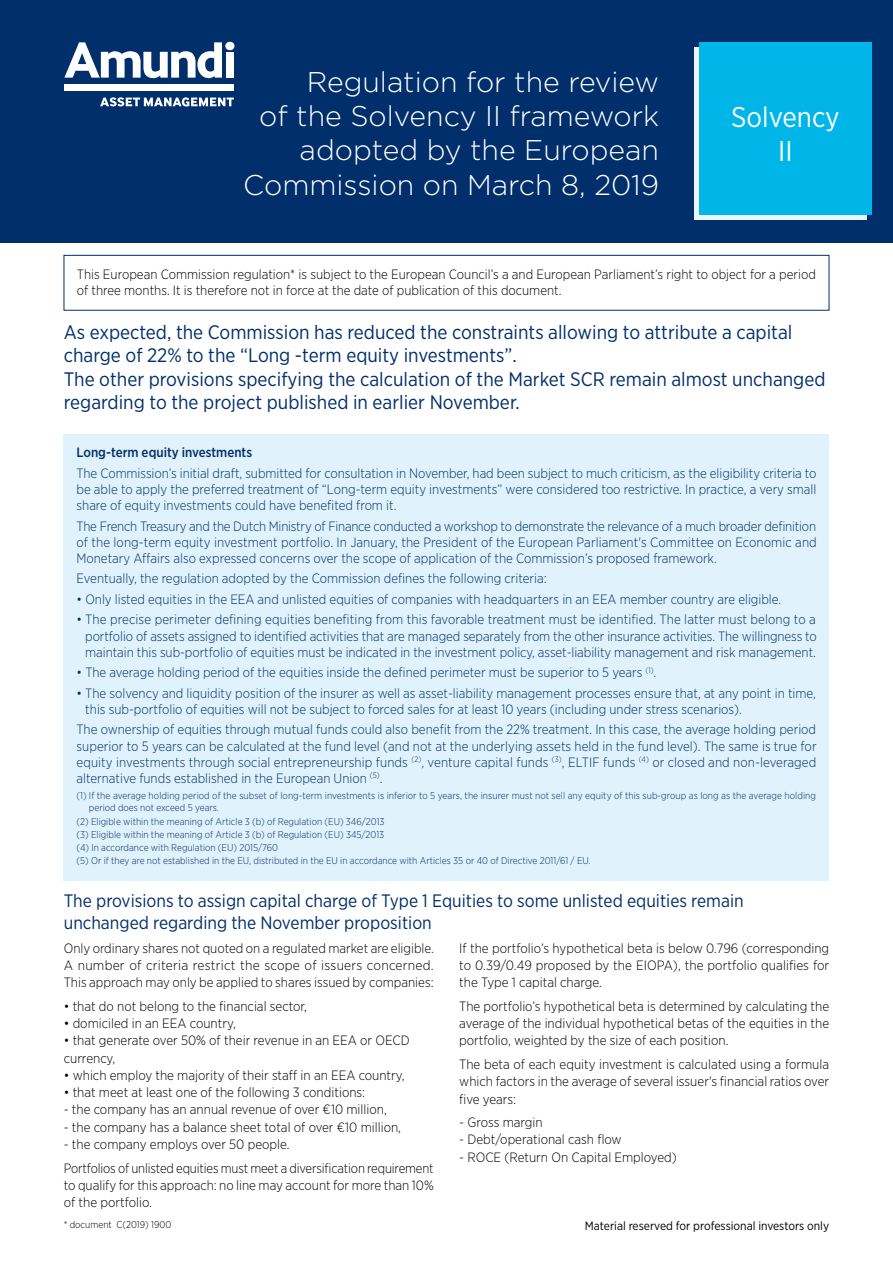
<style>
.page{position:relative;width:893px;height:1263px;background:#fff}
.page>*{position:absolute;margin:0;border:0;box-sizing:border-box;transform-origin:0 0}
.t1{font:300 28.5px/34.2px "Gotham";color:#fff;text-align:right}
.t2{font:28.5px/34.2px "Gotham Narrow";color:#fff;text-align:center}
.t3{font:19.5px/23.4px "Gotham Narrow";color:#002f6b}
.t4{font:18px/21.6px "Gotham Narrow";color:#002f6b}
.t5{font:300 13.5px/16.2px "Gotham Narrow";color:#002f6b;text-align:justify}
.t6{font:300 13.5px/17.2px "Gotham Narrow";color:#000;text-align:justify}
.t7{font:500 13.5px "Gotham Narrow";color:#002f6b}
.t8{font:12px "Gotham Narrow";color:#000}
.t9{font:300 9.9px/13.2px "Gotham Narrow";color:#002f6b}
.t10{font:300 9.9px "Gotham Narrow";color:#000}
</style>
<div class="page">
<div style="left:0;top:0;width:893px;height:242px;background:#002f6b"></div>
<svg style="left:64px;top:42px;width:158px;height:36px"></svg>
<div style="left:225px;top:42px;width:9px;height:8px;background:#fff;border-radius:50%"></div>
<div style="left:226px;top:52px;width:8px;height:26px;background:#fff"></div>
<div style="left:65px;top:84px;width:169px;height:7px;background:#fff"></div>
<svg style="left:100px;top:97px;width:134px;height:10px"></svg>
<div style="left:694px;top:47px;width:173px;height:172px;background:#ebf6fc"></div>
<div style="left:699px;top:43px;width:173px;height:172px;background:#00b6e8"></div>
<div style="left:64px;top:434px;width:765px;height:446px;background:#e0f2fb"></div>
<div style="left:64px;top:255px;width:765px;height:55px;border:1px solid #002f6b"></div>
<h1 class="t1" style="left:243px;top:64px;width:417px">Regulation for the review<br>of the Solvency II framework adopted by the European<br>Commission on March 8, 2019</h1>
<h1 class="t2" style="left:731px;top:99px;width:110px">Solvency<br>II</h1>
<p class="t6" style="left:77px;top:266px;width:740px;line-height:16.2px">This European Commission regulation* is subject to the European Council’s a and European Parliament’s right to object for a period of three months. It is therefore not in force at the date of publication of this document.</p>
<p class="t3" style="left:64px;top:320px;width:763px">As expected, the Commission has reduced the constraints allowing to attribute a capital charge of 22% to the “Long -term equity investments”.<br>The other provisions specifying the calculation of the Market SCR remain almost unchanged regarding to the project published in earlier November.</p>
<p class="t7" style="left:77px;top:444px;width:177px">Long-term equity investments</p>
<p class="t5" style="left:77px;top:465px;width:742px">The Commission’s initial draft, submitted for consultation in November, had been subject to much criticism, as the eligibility criteria to be able to apply the preferred treatment of “Long-term equity investments” were considered too restrictive. In practice, a very small share of equity investments could have benefited from it.</p>
<p class="t5" style="left:77px;top:517px;width:742px">The French Treasury and the Dutch Ministry of Finance conducted a workshop to demonstrate the relevance of a much broader definition of the long-term equity investment portfolio. In January, the President of the European Parliament's Committee on Economic and Monetary Affairs also expressed concerns over the scope of application of the Commission’s proposed framework.</p>
<p class="t5" style="left:77px;top:570px;width:472px">Eventually, the regulation adopted by the Commission defines the following criteria:</p>
<p class="t5" style="left:77px;top:591px;width:706px">• Only listed equities in the EEA and unlisted equities of companies with headquarters in an EEA member country are eligible.</p>
<p class="t5" style="left:85px;top:611px;width:733px;text-indent:-9px">• The precise perimeter defining equities benefiting from this favorable treatment must be identified. The latter must belong to a portfolio of assets assigned to identified activities that are managed separately from the other insurance activities. The willingness to maintain this sub-portfolio of equities must be indicated in the investment policy, asset-liability management and risk management.</p>
<p class="t5" style="left:77px;top:664px;width:581px">• The average holding period of the equities inside the defined perimeter must be superior to 5 years <sup>(1)</sup>.</p>
<p class="t5" style="left:85px;top:684px;width:732px;text-indent:-9px">• The solvency and liquidity position of the insurer as well as asset-liability management processes ensure that, at any point in time, this sub-portfolio of equities will not be subject to forced sales for at least 10 years (including under stress scenarios).</p>
<p class="t5" style="left:77px;top:721px;width:742px">The ownership of equities through mutual funds could also benefit from the 22% treatment. In this case, the average holding period superior to 5 years can be calculated at the fund level (and not at the underlying assets held in the fund level). The same is true for equity investments through social entrepreneurship funds <sup>(2)</sup>, venture capital funds <sup>(3)</sup>, ELTIF funds <sup>(4)</sup> or closed and non-leveraged alternative funds established in the European Union <sup>(5)</sup>.</p>
<p class="t9" style="left:89px;top:789px;width:729px;line-height:12.1px;text-indent:-12px">(1) If the average holding period of the subset of long-term investments is inferior to 5 years, the insurer must not sell any equity of this sub-group as long as the average holding period does not exceed 5 years.</p>
<p class="t9" style="left:77px;top:814px;width:516px">(2) Eligible within the meaning of Article 3 (b) of Regulation (EU) 346/2013<br>(3) Eligible within the meaning of Article 3 (b) of Regulation (EU) 345/2013<br>(4) In accordance with Regulation (EU) 2015/760<br>(5) Or if they are not established in the EU, distributed in the EU in accordance with Articles 35 or 40 of Directive 2011/61 / EU.</p>
<h3 class="t4" style="left:64px;top:890px;width:681px">The provisions to assign capital charge of Type 1 Equities to some unlisted equities remain unchanged regarding the November proposition</h3>
<p class="t6" style="left:64px;top:939px;width:372px">Only ordinary shares not quoted on a regulated market are eligible.<br>A number of criteria restrict the scope of issuers concerned.<br>This approach may only be applied to shares issued by companies:</p>
<p class="t6" style="left:64px;top:997px;width:245px">• that do not belong to the financial sector,</p>
<p class="t6" style="left:64px;top:1014px;width:174px">• domiciled in an EEA country,</p>
<p class="t6" style="left:64px;top:1032px;width:348px">• that generate over 50% of their revenue in an EEA or OECD currency,</p>
<p class="t6" style="left:64px;top:1066px;width:342px">• which employ the majority of their staff in an EEA country,</p>
<p class="t6" style="left:64px;top:1083px;width:303px">• that meet at least one of the following 3 conditions:</p>
<p class="t6" style="left:64px;top:1101px;width:324px">- the company has an annual revenue of over €10 million,</p>
<p class="t6" style="left:64px;top:1118px;width:339px">- the company has a balance sheet total of over €10 million,</p>
<p class="t6" style="left:64px;top:1132px;width:371px;line-height:23.5px">- the company employs over 50 people.<br>Portfolios of unlisted equities must meet a diversification requirement</p>
<p class="t6" style="left:64px;top:1176px;width:371px">to qualify for this approach: no line may account for more than 10% of the portfolio.</p>
<p class="t10" style="left:64px;top:1219px;width:109px">* document C(2019) 1900</p>
<p class="t6" style="left:459px;top:939px;width:372px">If the portfolio’s hypothetical beta is below 0.796 (corresponding to 0.39/0.49 proposed by the EIOPA), the portfolio qualifies for the Type 1 capital charge.</p>
<p class="t6" style="left:459px;top:997px;width:371px">The portfolio’s hypothetical beta is determined by calculating the average of the individual hypothetical betas of the equities in the portfolio, weighted by the size of each position.</p>
<p class="t6" style="left:459px;top:1055px;width:371px">The beta of each equity investment is calculated using a formula which factors in the average of several issuer's financial ratios over five years:</p>
<p class="t6" style="left:459px;top:1113px;width:85px">- Gross margin</p>
<p class="t6" style="left:459px;top:1131px;width:164px">- Debt/operational cash flow</p>
<p class="t6" style="left:459px;top:1148px;width:219px">- ROCE (Return On Capital Employed)</p>
<p class="t8" style="left:585px;top:1218px;width:246px">Material reserved for professional investors only</p>
</div>
